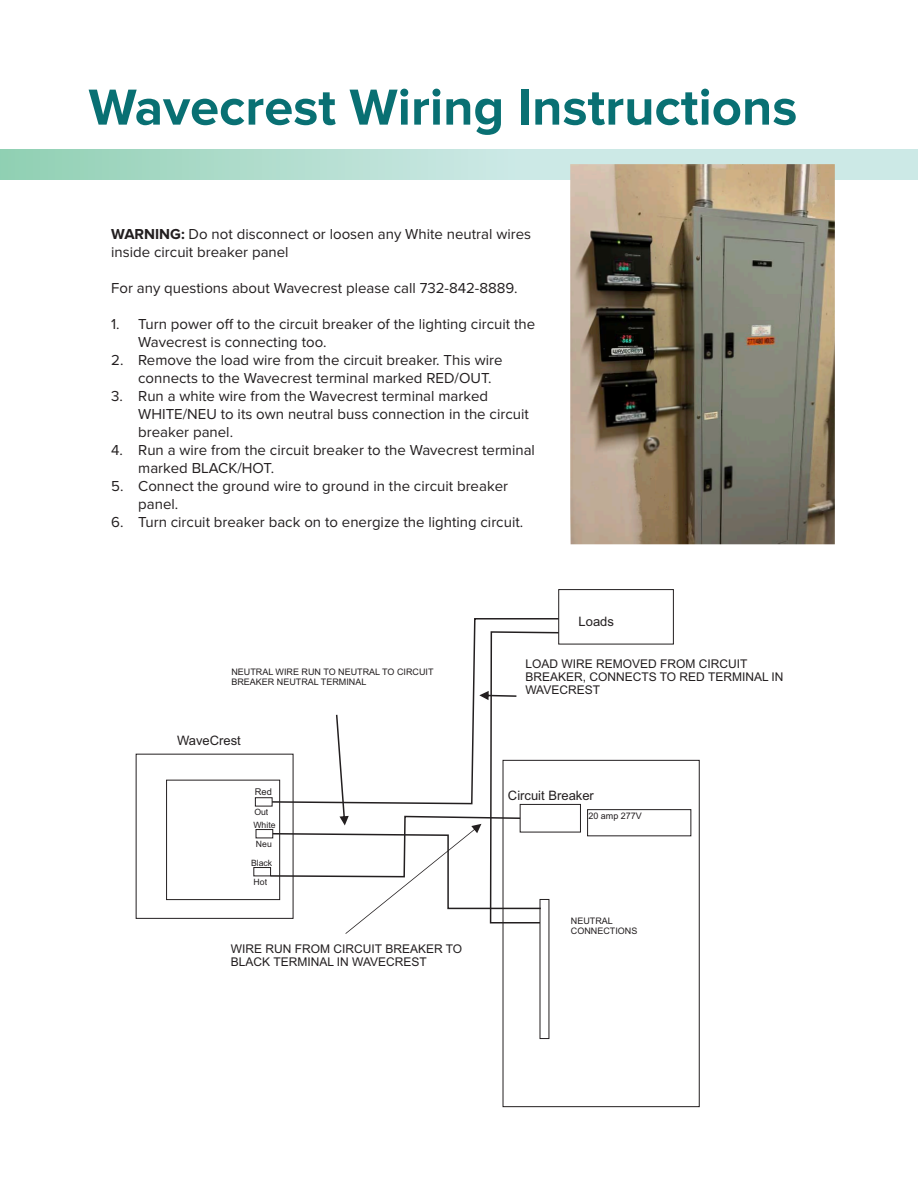
<style>
.page{position:relative;width:918px;height:1188px;background:#fff}
.page>*{position:absolute;margin:0;border:0;box-sizing:border-box;transform-origin:0 0}
.t1{font:700 52.5px "Proxima Nova";color:#097073}
.t2{font:15px/18px "Proxima Nova";color:#231f20}
.t3{font:13.05px "Arial";color:#231f20}
.t4{font:12px/13.4px "Arial";color:#231f20}
.t5{font:9.3px "Arial";color:#231f20}
.t6{font:9px/10.1px "Arial";color:#231f20}
.t7{font:8.7px/13px "Arial";color:#231f20}
.s1{font-weight:700}
</style>
<div class="page">
<div style="left:0;top:149px;width:918px;height:30px;background:linear-gradient(to right,#9dd5bd,#dbeff3)"></div>
<img style="left:570px;top:164px;width:265px;height:380px">
<div style="left:587px;top:809px;width:104px;height:27px;border:1px solid #231f20"></div>
<div style="left:503px;top:760px;width:197px;height:347px;border:1px solid #231f20"></div>
<div style="left:520px;top:804px;width:61px;height:28px;border:1px solid #231f20"></div>
<div style="left:136px;top:754px;width:157px;height:165px;border:1px solid #231f20"></div>
<div style="left:166px;top:780px;width:114px;height:120px;border:1px solid #231f20"></div>
<div style="left:255px;top:797px;width:18px;height:9px;border:1px solid #231f20"></div>
<div style="left:256px;top:829px;width:17px;height:9px;border:1px solid #231f20"></div>
<div style="left:253px;top:867px;width:18px;height:9px;border:1px solid #231f20"></div>
<div style="left:558px;top:589px;width:116px;height:55px;border:1px solid #231f20"></div>
<svg style="left:473px;top:617px;width:87px;height:13px"></svg>
<svg style="left:269px;top:630px;width:291px;height:304px"></svg>
<p class="t1" style="left:89px;top:77px;width:710px">Wavecrest Wiring Instructions</p>
<p class="t2" style="left:111px;top:225px;width:421px"><span class="s1">WARNING:</span> Do not disconnect or loosen any White neutral wires inside circuit breaker panel</p>
<p class="t2" style="left:111px;top:279px;width:408px">For any questions about Wavecrest please call 732-842-8889.</p>
<p class="t2" style="left:138px;top:315px;width:398px;text-indent:-27px">1. Turn power off to the circuit breaker of the lighting circuit the<br>Wavecrest is connecting too.</p>
<p class="t2" style="left:138px;top:351px;width:366px;text-indent:-27px">2. Remove the load wire from the circuit breaker. This wire connects to the Wavecrest terminal marked RED/OUT.</p>
<p class="t2" style="left:138px;top:387px;width:392px;text-indent:-27px">3. Run a white wire from the Wavecrest terminal marked<br>WHITE/NEU to its own neutral buss connection in the circuit breaker panel.</p>
<p class="t2" style="left:138px;top:441px;width:398px;text-indent:-27px">4. Run a wire from the circuit breaker to the Wavecrest terminal marked BLACK/HOT.</p>
<p class="t2" style="left:138px;top:477px;width:371px;text-indent:-27px">5. Connect the ground wire to ground in the circuit breaker panel.</p>
<p class="t2" style="left:111px;top:513px;width:414px">6. Turn circuit breaker back on to energize the lighting circuit.</p>
<p class="t6" style="left:231px;top:666px;width:204px">NEUTRAL WIRE RUN TO NEUTRAL TO CIRCUIT<br>BREAKER NEUTRAL TERMINAL</p>
<p class="t3" style="left:177px;top:731px;width:65px">WaveCrest</p>
<p class="t5" style="left:255px;top:785px;width:19px">Red</p>
<p class="t7" style="left:253px;top:806px;width:24px">Out<br>White</p>
<p class="t7" style="left:251px;top:835px;width:23px;line-height:18.5px;text-align:center">Neu<br>Black</p>
<p class="t7" style="left:254px;top:875px;width:15px">Hot</p>
<p class="t4" style="left:231px;top:942px;width:233px">WIRE RUN FROM CIRCUIT BREAKER TO<br>BLACK TERMINAL IN WAVECREST</p>
<p class="t3" style="left:579px;top:613px;width:37px">Loads</p>
<p class="t4" style="left:525px;top:657px;width:260px">LOAD WIRE REMOVED FROM CIRCUIT<br>BREAKER, CONNECTS TO RED TERMINAL IN<br>WAVECREST</p>
<p class="t3" style="left:508px;top:786px;width:88px">Circuit Breaker</p>
<p class="t6" style="left:588px;top:810px;width:55px">20 amp 277V</p>
<p class="t6" style="left:571px;top:916px;width:68px">NEUTRAL<br>CONNECTIONS</p>
</div>
